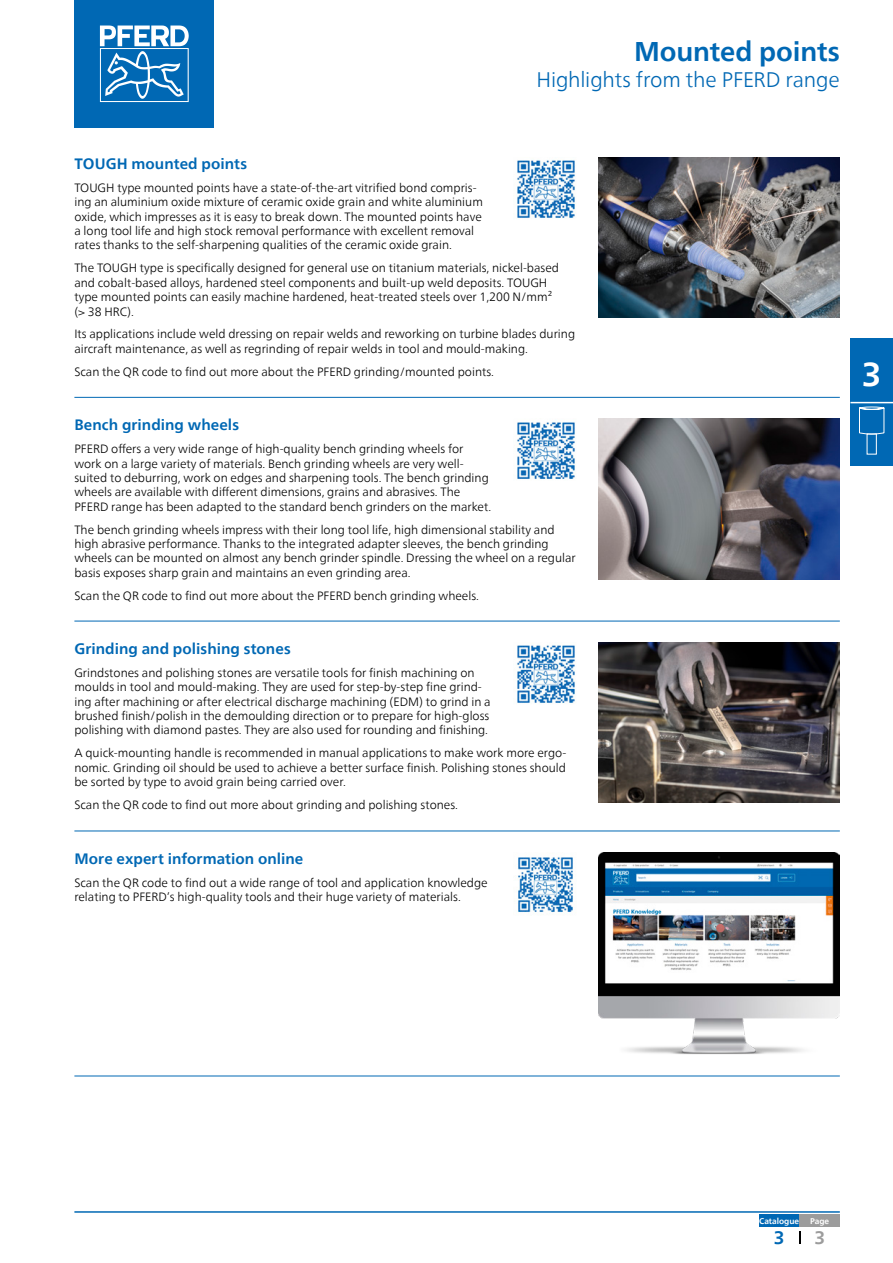
<style>
.page{position:relative;width:893px;height:1263px;background:#fff}
.page>*{position:absolute;margin:0;border:0;box-sizing:border-box;transform-origin:0 0}
.t1{font:700 33px "Neue Frutiger World";color:#fff}
.Headline{font:700 27px "Neue Frutiger World";letter-spacing:-.005em;color:#0068b4}
.Subheadline{font:300 21px "Neue Frutiger World";letter-spacing:-.01em;color:#0068b4}
.t2{font:700 18px "Neue Frutiger World";color:#9c9c9c}
.t3{font:700 18px "Neue Frutiger World";color:#0068b4}
.Ueberschrift_Red_2sp{font:700 15px "Neue Frutiger World";letter-spacing:.005em;color:#0068b4}
.FT_Spaltenspanne{font:300 12px/14.4px "Neue Frutiger World";color:#000}
.t4{font:700 8.25px "Neue Frutiger World";color:#fff}
</style>
<div class="page">
<hr style="left:74px;top:1211px;width:766px;height:2px;background:#0068b4">
<img style="left:517px;top:160px;width:58px;height:58px">
<img style="left:599px;top:157px;width:241px;height:161px">
<hr style="left:74px;top:397px;width:766px;height:1px;background:#0068b4">
<img style="left:517px;top:422px;width:58px;height:57px">
<img style="left:599px;top:419px;width:241px;height:160px">
<hr style="left:74px;top:621px;width:766px;height:1px;background:#0068b4">
<img style="left:517px;top:645px;width:59px;height:58px">
<img style="left:599px;top:642px;width:241px;height:161px">
<hr style="left:74px;top:830px;width:766px;height:1px;background:#0068b4">
<img style="left:518px;top:857px;width:55px;height:56px">
<img style="left:599px;top:852px;width:241px;height:202px">
<hr style="left:74px;top:1075px;width:766px;height:1px;background:#0068b4">
<div style="left:74px;top:0;width:140px;height:128px;background:#0068b4"></div>
<svg style="left:100px;top:26px;width:89px;height:76px"></svg>
<svg style="left:799px;top:1231px;width:1px;height:12px"></svg>
<div style="left:759px;top:1214px;width:40px;height:13px;background:#0068b4"></div>
<div style="left:799px;top:1214px;width:41px;height:13px;background:#9c9c9c"></div>
<div style="left:850px;top:338px;width:43px;height:128px;background:#0068b4"></div>
<hr style="left:850px;top:402px;width:43px;height:1px;background:#fff">
<svg style="left:859px;top:407px;width:25px;height:47px"></svg>
<p class="Headline" style="left:634px;top:28px;width:207px">Mounted points</p>
<p class="Subheadline" style="left:536px;top:63px;width:305px">Highlights from the PFERD range</p>
<p class="Ueberschrift_Red_2sp" style="left:74px;top:150px;width:174px">TOUGH mounted points</p>
<p class="FT_Spaltenspanne" style="left:74px;top:180px;width:410px">TOUGH type mounted points have a state-of-the-art vitrified bond compris&shy;ing an aluminium oxide mixture of ceramic oxide grain and white aluminium oxide, which impresses as it is easy to break down. The mounted points have a long tool life and high stock removal performance with excellent removal rates thanks to the self-sharpening qualities of the ceramic oxide grain.</p>
<p class="FT_Spaltenspanne" style="left:74px;top:261px;width:486px">The TOUGH type is specifically designed for general use on titanium materials, nickel-based and cobalt-based alloys, hardened steel components and built-up weld deposits. TOUGH type mounted points can easily machine hardened, heat-treated steels over 1,200 N/mm² (&gt; 38 HRC).</p>
<p class="FT_Spaltenspanne" style="left:74px;top:327px;width:502px">Its applications include weld dressing on repair welds and reworking on turbine blades during aircraft maintenance, as well as regrinding of repair welds in tool and mould-making.</p>
<p class="FT_Spaltenspanne" style="left:74px;top:364px;width:421px">Scan the QR code to find out more about the PFERD grinding/mounted points.</p>
<p class="Ueberschrift_Red_2sp" style="left:74px;top:412px;width:166px">Bench grinding wheels</p>
<p class="FT_Spaltenspanne" style="left:74px;top:442px;width:418px">PFERD offers a very wide range of high-quality bench grinding wheels for work on a large variety of materials. Bench grinding wheels are very well&shy;suited to deburring, work on edges and sharpening tools. The bench grinding wheels are available with different dimensions, grains and abrasives. The PFERD range has been adapted to the standard bench grinders on the market.</p>
<p class="FT_Spaltenspanne" style="left:74px;top:522px;width:503px">The bench grinding wheels impress with their long tool life, high dimensional stability and high abrasive performance. Thanks to the integrated adapter sleeves, the bench grinding wheels can be mounted on almost any bench grinder spindle. Dressing the wheel on a regular basis exposes sharp grain and maintains an even grinding area.</p>
<p class="FT_Spaltenspanne" style="left:74px;top:588px;width:406px">Scan the QR code to find out more about the PFERD bench grinding wheels.</p>
<p class="Ueberschrift_Red_2sp" style="left:74px;top:635px;width:218px">Grinding and polishing stones</p>
<p class="FT_Spaltenspanne" style="left:74px;top:665px;width:418px">Grindstones and polishing stones are versatile tools for finish machining on moulds in tool and mould-making. They are used for step-by-step fine grind&shy;ing after machining or after electrical discharge machining (EDM) to grind in a brushed finish/polish in the demoulding direction or to prepare for high-gloss polishing with diamond pastes. They are also used for rounding and finishing.</p>
<p class="FT_Spaltenspanne" style="left:74px;top:746px;width:493px;text-align:justify">A quick-mounting handle is recommended in manual applications to make work more ergo&shy;nomic. Grinding oil should be used to achieve a better surface finish. Polishing stones should be sorted by type to avoid grain being carried over.</p>
<p class="FT_Spaltenspanne" style="left:74px;top:798px;width:385px">Scan the QR code to find out more about grinding and polishing stones.</p>
<p class="Ueberschrift_Red_2sp" style="left:74px;top:845px;width:230px">More expert information online</p>
<p class="FT_Spaltenspanne" style="left:74px;top:875px;width:415px">Scan the QR code to find out a wide range of tool and application knowledge relating to PFERD’s high-quality tools and their huge variety of materials.</p>
<h1 class="t1" style="left:862px;top:345px;width:21px">3</h1>
<p class="t4" style="left:759px;top:1213px;width:41px">Catalogue</p>
<p class="t4" style="left:810px;top:1213px;width:21px">Page</p>
<h3 class="t3" style="left:774px;top:1221px;width:12px">3</h3>
<h3 class="t2" style="left:814px;top:1221px;width:12px">3</h3>
</div>
